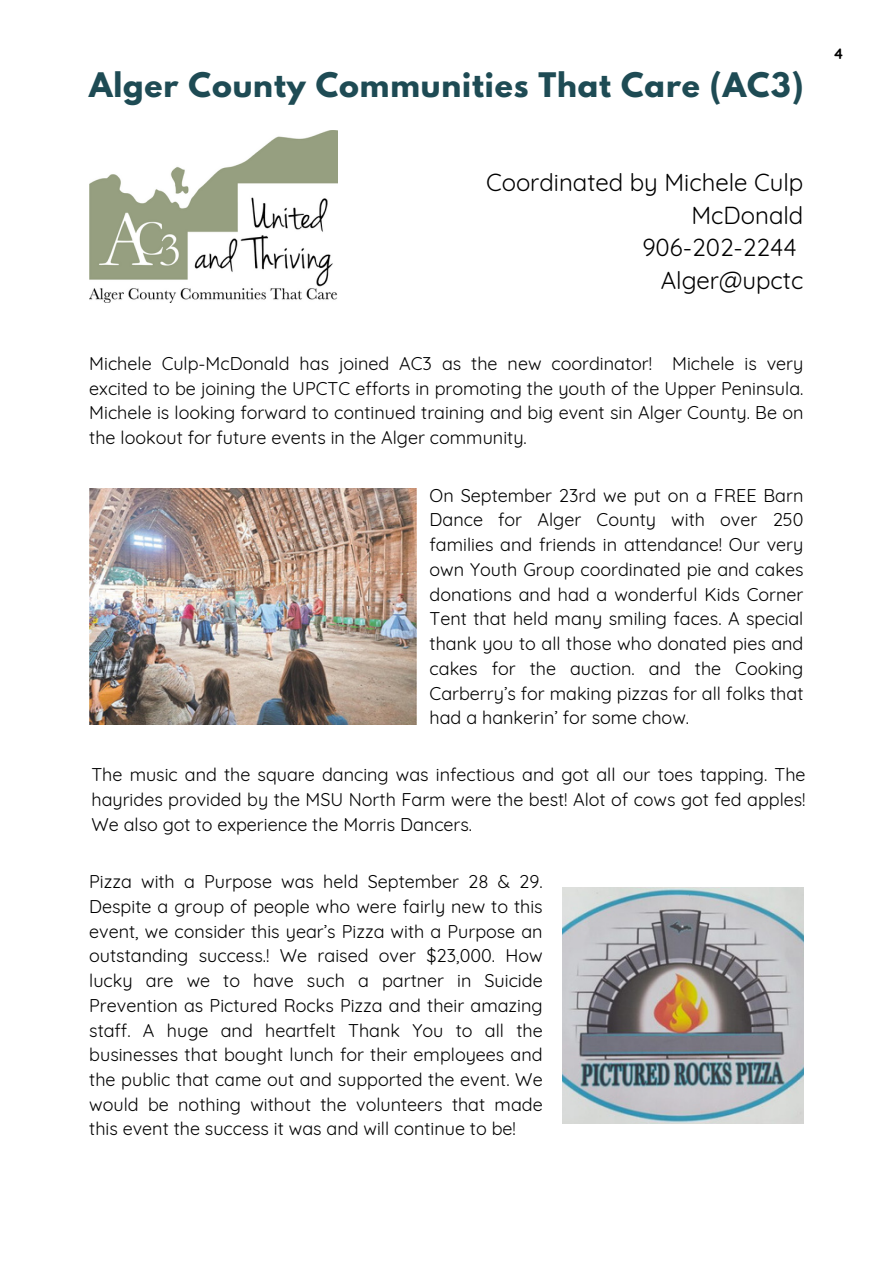
<style>
.page{position:relative;width:893px;height:1264px;background:#fff}
.page>*{position:absolute;margin:0;border:0;box-sizing:border-box;transform-origin:0 0}
.t1{font:700 30px "League Spartan";letter-spacing:.03em;color:#1e4b54}
.t2{font:24px/32.5px "Quicksand";color:#000;text-align:right}
.t3{font:18px/24.8px "Quicksand";color:#000;text-align:justify}
.t4{font:700 15px "Quicksand";color:#000}
</style>
<div class="page">
<img style="left:89px;top:130px;width:249px;height:172px">
<img style="left:89px;top:488px;width:327px;height:236px">
<img style="left:563px;top:887px;width:240px;height:236px">
<p class="t1" style="left:89px;top:70px;width:716px">Alger County Communities That Care (AC3)</p>
<p class="t2" style="left:486px;top:166px;width:319px">Coordinated by Michele Culp<br>McDonald</p>
<p class="t2" style="left:642px;top:231px;width:156px">906-202-2244</p>
<p class="t2" style="left:660px;top:263px;width:144px">Alger@upctc</p>
<p class="t3" style="left:89px;top:351px;width:715px">Michele Culp-McDonald has joined AC3 as the new coordinator! Michele is very excited to be joining the UPCTC efforts in promoting the youth of the Upper Peninsula.<br>Michele is looking forward to continued training and big event sin Alger County. Be on the lookout for future events in the Alger community.</p>
<p class="t3" style="left:429px;top:482px;width:375px">On September 23rd we put on a FREE Barn Dance for Alger County with over 250 families and friends in attendance! Our very own Youth Group coordinated pie and cakes donations and had a wonderful Kids Corner Tent that held many smiling faces. A special thank you to all those who donated pies and cakes for the auction. and the Cooking Carberry’s for making pizzas for all folks that had a hankerin’ for some chow.</p>
<p class="t3" style="left:91px;top:762px;width:715px">The music and the square dancing was infectious and got all our toes tapping. The hayrides provided by the MSU North Farm were the best! Alot of cows got fed apples!<br>We also got to experience the Morris Dancers.</p>
<p class="t3" style="left:89px;top:868px;width:455px">Pizza with a Purpose was held September 28 &amp; 29.<br>Despite a group of people who were fairly new to this event, we consider this year’s Pizza with a Purpose an outstanding success.! We raised over $23,000. How lucky are we to have such a partner in Suicide Prevention as Pictured Rocks Pizza and their amazing staff. A huge and heartfelt Thank You to all the businesses that bought lunch for their employees and the public that came out and supported the event. We would be nothing without the volunteers that made this event the success it was and will continue to be!</p>
<p class="t4" style="left:833px;top:44px;width:12px">4</p>
</div>
